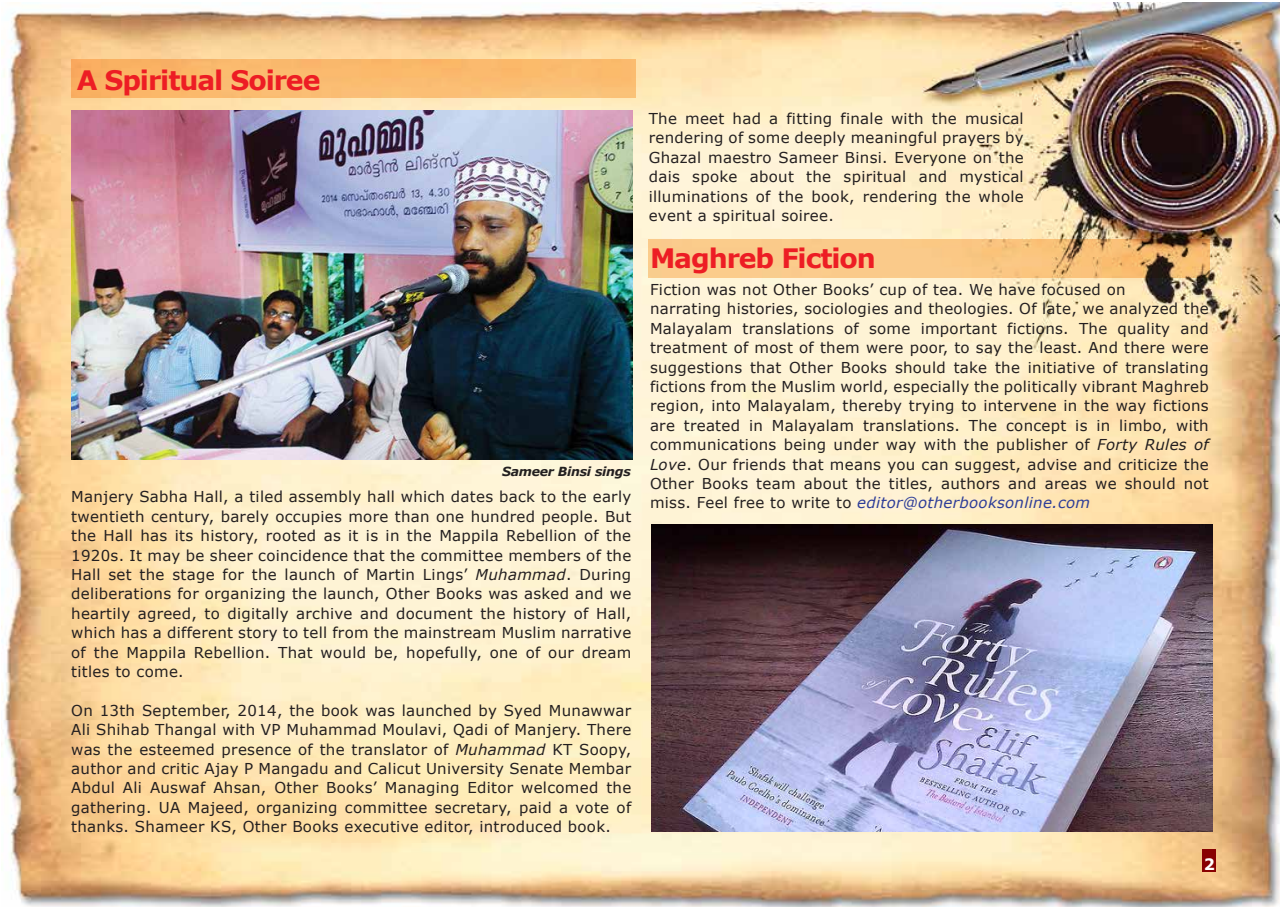
<style>
.page{position:relative;width:1280px;height:907px;background:#fff}
.page>*{position:absolute;margin:0;border:0;box-sizing:border-box;transform-origin:0 0}
.t1{font:700 26.75px "Verdana";letter-spacing:-.04em;color:#ed1d24}
.t2{font:700 15.75px "Verdana";color:#fff}
.t3{font:15px/19.4px "Verdana";letter-spacing:.02em;color:#231f20;text-align:justify}
.t4{font:italic 700 12.5px "Verdana";letter-spacing:-.02em;color:#231f20}
.s1{font-style:italic}
.s2{font-style:italic;color:#2e3e98}
</style>
<div class="page">
<img style="left:1px;top:2px;width:1279px;height:904px">
<div style="left:1202px;top:849px;width:14px;height:22px;background:#880102"></div>
<div style="left:71px;top:59px;width:565px;height:39px;background:#fbba6e"></div>
<svg style="left:649px;top:239px;width:561px;height:39px;fill:#faca8a"></svg>
<img style="left:651px;top:524px;width:562px;height:307px">
<img style="left:71px;top:110px;width:562px;height:349px">
<h1 class="t1" style="left:77px;top:61px;width:245px">A Spiritual Soiree</h1>
<p class="t4" style="left:502px;top:462px;width:130px">Sameer Binsi sings</p>
<p class="t3" style="left:71px;top:487px;width:562px">Manjery Sabha Hall, a tiled assembly hall which dates back to the early twentieth century, barely occupies more than one hundred people. But the Hall has its history, rooted as it is in the Mappila Rebellion of the 1920s. It may be sheer coincidence that the committee members of the Hall set the stage for the launch of Martin Lings’ <span class="s1">Muhammad</span>. During deliberations for organizing the launch, Other Books was asked and we heartily agreed, to digitally archive and document the history of Hall, which has a different story to tell from the mainstream Muslim narrative of the Mappila Rebellion. That would be, hopefully, one of our dream titles to come.</p>
<p class="t3" style="left:71px;top:700px;width:562px">On 13th September, 2014, the book was launched by Syed Munawwar Ali Shihab Thangal with VP Muhammad Moulavi, Qadi of Manjery. There was the esteemed presence of the translator of <span class="s1">Muhammad</span> KT Soopy, author and critic Ajay P Mangadu and Calicut University Senate Membar Abdul Ali Auswaf Ahsan, Other Books’ Managing Editor welcomed the gathering. UA Majeed, organizing committee secretary, paid a vote of thanks. Shameer KS, Other Books executive editor, introduced book.</p>
<p class="t3" style="left:649px;top:109px;width:377px">The meet had a fitting finale with the musical rendering of some deeply meaningful prayers by Ghazal maestro Sameer Binsi. Everyone on the dais spoke about the spiritual and mystical illuminations of the book, rendering the whole event a spiritual soiree.</p>
<h1 class="t1" style="left:650px;top:239px;width:227px">Maghreb Fiction</h1>
<p class="t3" style="left:650px;top:279px;width:560px;text-align:left">Fiction was not Other Books’ cup of tea. We have focused on<br>narrating histories, sociologies and theologies. Of late, we analyzed the Malayalam translations of some important fictions. The quality and treatment of most of them were poor, to say the least. And there were suggestions that Other Books should take the initiative of translating fictions from the Muslim world, especially the politically vibrant Maghreb region, into Malayalam, thereby trying to intervene in the way fictions are treated in Malayalam translations. The concept is in limbo, with communications being under way with the publisher of <span class="s1">Forty Rules of Love</span>. Our friends that means you can suggest, advise and criticize the Other Books team about the titles, authors and areas we should not miss. Feel free to write to <span class="s2">editor@otherbooksonline.com</span></p>
<p class="t2" style="left:1204px;top:852px;width:13px">2</p>
</div>
